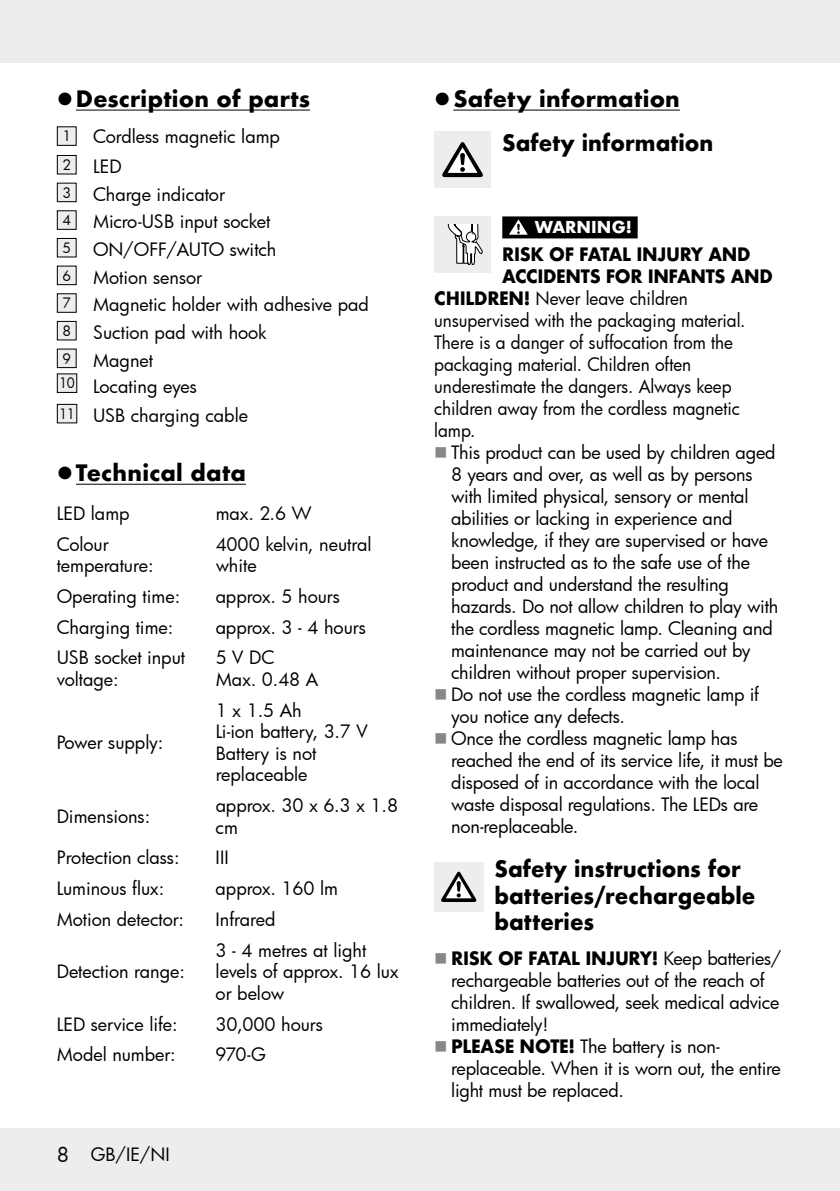
<style>
.page{position:relative;width:840px;height:1191px;background:#fff}
.page>*{position:absolute;margin:0;border:0;box-sizing:border-box;transform-origin:0 0}
.t1{font:700 22px/44px "Futura";letter-spacing:.005em;color:#000}
.t2{font:700 22px/26.4px "Futura";letter-spacing:.005em;color:#000;scale:.95 1}
.t3{font:20px "Futura";color:#000}
.t4{font:18px/21.6px "Futura";letter-spacing:-.01em;color:#000}
.t5{font:18px "Futura";letter-spacing:-.01em;color:#000;scale:.95 1}
.t6{font:700 18px "Futura";letter-spacing:-.02em;color:#000;scale:.95 1}
.t7{font:700 16px "Futura";color:#fff}
.s1{font-size:14px}
.s2{font-weight:700}
</style>
<div class="page">
<div style="left:0;top:0;width:839px;height:62px;background:#ededed"></div>
<div style="left:0;top:1128px;width:839px;height:63px;background:#ededed"></div>
<hr style="left:76px;top:110px;width:234px;height:1px;background:#000">
<hr style="left:76px;top:484px;width:170px;height:1px;background:#000">
<div style="left:57px;top:127px;width:19px;height:18px;background:#ededed"></div>
<div style="left:57px;top:126px;width:20px;height:20px;border:1px solid #000"></div>
<div style="left:57px;top:155px;width:19px;height:19px;background:#ededed"></div>
<div style="left:57px;top:155px;width:20px;height:19px;border:1px solid #000"></div>
<div style="left:57px;top:183px;width:19px;height:19px;background:#ededed"></div>
<div style="left:57px;top:183px;width:20px;height:19px;border:1px solid #000"></div>
<div style="left:57px;top:211px;width:19px;height:18px;background:#ededed"></div>
<div style="left:57px;top:210px;width:20px;height:20px;border:1px solid #000"></div>
<div style="left:57px;top:238px;width:19px;height:19px;background:#ededed"></div>
<div style="left:57px;top:238px;width:20px;height:19px;border:1px solid #000"></div>
<div style="left:57px;top:266px;width:19px;height:19px;background:#ededed"></div>
<div style="left:57px;top:266px;width:20px;height:19px;border:1px solid #000"></div>
<div style="left:57px;top:294px;width:19px;height:18px;background:#ededed"></div>
<div style="left:57px;top:293px;width:20px;height:20px;border:1px solid #000"></div>
<div style="left:57px;top:321px;width:19px;height:19px;background:#ededed"></div>
<div style="left:57px;top:321px;width:20px;height:19px;border:1px solid #000"></div>
<div style="left:57px;top:349px;width:19px;height:18px;background:#ededed"></div>
<div style="left:57px;top:348px;width:20px;height:20px;border:1px solid #000"></div>
<div style="left:57px;top:374px;width:20px;height:18px;background:#ededed"></div>
<div style="left:57px;top:373px;width:20px;height:20px;border:1px solid #000"></div>
<div style="left:57px;top:404px;width:20px;height:19px;background:#ededed"></div>
<div style="left:57px;top:404px;width:20px;height:19px;border:1px solid #000"></div>
<hr style="left:453px;top:110px;width:226px;height:1px;background:#000">
<div style="left:502px;top:216px;width:135px;height:22px;background:#000"></div>
<div style="left:434px;top:131px;width:56px;height:57px;background:#ededed"></div>
<svg style="left:442px;top:142px;width:40px;height:35px"></svg>
<div style="left:434px;top:216px;width:56px;height:57px;background:#ededed"></div>
<svg style="left:447px;top:225px;width:35px;height:40px"></svg>
<svg style="left:509px;top:219px;width:18px;height:16px"></svg>
<div style="left:434px;top:862px;width:49px;height:49px;background:#ededed"></div>
<svg style="left:441px;top:871px;width:35px;height:31px"></svg>
<p class="t1" style="left:76px;top:77px;width:235px">Description of parts</p>
<p class="t4" style="left:62px;top:122px;width:219px;line-height:29.6px"><span class="s1">1</span> Cordless magnetic lamp<br><sup>2</sup> LED</p>
<p class="t4" style="left:59px;top:180px;width:311px;line-height:27.4px"><sup>3</sup> Charge indicator<br><sup>4</sup> Micro-USB input socket<br><sup>5</sup> ON/OFF/AUTO switch<br><sup>6</sup> Motion sensor<br><sup>7</sup> Magnetic holder with adhesive pad<br><sup>8</sup> Suction pad with hook<br><sup>9</sup> Magnet<br><sup>10</sup> Locating eyes</p>
<p class="t4" style="left:59px;top:404px;width:190px"><sup>11</sup> USB charging cable</p>
<p class="t1" style="left:76px;top:451px;width:171px">Technical data</p>
<p class="t4" style="left:57px;top:502px;width:74px">LED lamp</p>
<p class="t4" style="left:215px;top:502px;width:97px">max. 2. 6 W</p>
<p class="t4" style="left:57px;top:533px;width:98px">Colour temperature:</p>
<p class="t4" style="left:215px;top:533px;width:157px">4000 kelvin, neutral white</p>
<p class="t4" style="left:57px;top:585px;width:125px">Operating time:</p>
<p class="t4" style="left:215px;top:585px;width:126px">approx. 5 hours</p>
<p class="t4" style="left:57px;top:616px;width:118px">Charging time:</p>
<p class="t4" style="left:215px;top:616px;width:152px">approx. 3 - 4 hours</p>
<p class="t4" style="left:57px;top:646px;width:130px">USB socket input voltage:</p>
<p class="t4" style="left:215px;top:646px;width:104px">5 V DC<br>Max. 0.48 A</p>
<p class="t4" style="left:57px;top:731px;width:108px">Power supply:</p>
<p class="t4" style="left:215px;top:699px;width:153px">1 x 1.5 Ah<br>Li-ion battery, 3. 7 V<br>Battery is not replaceable</p>
<p class="t4" style="left:57px;top:805px;width:95px">Dimensions:</p>
<p class="t4" style="left:215px;top:794px;width:184px">approx. 30 x 6.3 x 1. 8 cm</p>
<p class="t4" style="left:57px;top:846px;width:124px">Protection class:</p>
<p class="t4" style="left:215px;top:846px;width:15px">III</p>
<p class="t4" style="left:57px;top:877px;width:109px">Luminous flux:</p>
<p class="t4" style="left:215px;top:877px;width:124px">approx. 160 lm</p>
<p class="t4" style="left:57px;top:908px;width:129px">Motion detector:</p>
<p class="t4" style="left:215px;top:908px;width:61px">Infrared</p>
<p class="t4" style="left:57px;top:960px;width:130px">Detection range:</p>
<p class="t4" style="left:215px;top:938px;width:184px">3 - 4 metres at light levels of approx. 16 lux or below</p>
<p class="t4" style="left:57px;top:1012px;width:122px">LED service life:</p>
<p class="t4" style="left:215px;top:1012px;width:109px">30,000 hours</p>
<p class="t4" style="left:57px;top:1043px;width:120px">Model number:</p>
<p class="t4" style="left:215px;top:1043px;width:52px">970-G</p>
<p class="t3" style="left:57px;top:1140px;width:14px">8</p>
<p class="t4" style="left:91px;top:1143px;width:80px">GB/IE/NI</p>
<p class="t1" style="left:502px;top:77px;width:212px;text-indent:-49px">Safety information<br>Safety information</p>
<p class="t7" style="left:534px;top:215px;width:99px">WARNING!</p>
<p class="t6" style="left:502px;top:241px;width:262px">RISK OF FATAL INJURY AND</p>
<p class="t6" style="left:502px;top:263px;width:286px">ACCIDENTS FOR INFANTS AND</p>
<p class="t5" style="left:434px;top:286px;width:268px"><span class="s2">CHILDREN!</span> Never leave children</p>
<p class="t5" style="left:434px;top:308px;width:325px">unsupervised with the packaging material.</p>
<p class="t5" style="left:434px;top:330px;width:316px">There is a danger of suffocation from the</p>
<p class="t5" style="left:434px;top:352px;width:272px">packaging material. Children often</p>
<p class="t5" style="left:434px;top:374px;width:314px">underestimate the dangers. Always keep</p>
<p class="t5" style="left:434px;top:396px;width:323px">children away from the cordless magnetic</p>
<p class="t5" style="left:434px;top:418px;width:42px">lamp.</p>
<p class="t4" style="left:451px;top:441px;width:326px">This product can be used by children aged</p>
<p class="t4" style="left:451px;top:463px;width:303px">8 years and over, as well as by persons</p>
<p class="t4" style="left:451px;top:485px;width:298px">with limited physical, sensory or mental</p>
<p class="t4" style="left:451px;top:507px;width:283px">abilities or lacking in experience and</p>
<p class="t4" style="left:451px;top:529px;width:318px">knowledge, if they are supervised or have</p>
<p class="t4" style="left:451px;top:551px;width:300px">been instructed as to the safe use of the</p>
<p class="t4" style="left:451px;top:573px;width:279px">product and understand the resulting</p>
<p class="t4" style="left:451px;top:595px;width:328px">hazards. Do not allow children to play with</p>
<p class="t4" style="left:451px;top:617px;width:323px">the cordless magnetic lamp. Cleaning and</p>
<p class="t4" style="left:451px;top:639px;width:301px">maintenance may not be carried out by</p>
<p class="t4" style="left:451px;top:661px;width:268px">children without proper supervision.</p>
<p class="t4" style="left:451px;top:683px;width:309px">Do not use the cordless magnetic lamp if</p>
<p class="t4" style="left:451px;top:705px;width:172px">you notice any defects.</p>
<p class="t4" style="left:451px;top:727px;width:288px">Once the cordless magnetic lamp has</p>
<p class="t4" style="left:451px;top:749px;width:333px">reached the end of its service life, it must be</p>
<p class="t4" style="left:451px;top:771px;width:310px">disposed of in accordance with the local</p>
<p class="t4" style="left:451px;top:793px;width:308px">waste disposal regulations. The LEDs are</p>
<p class="t4" style="left:451px;top:815px;width:125px">non-replaceable.</p>
<p class="t2" style="left:494px;top:856px;width:276px">Safety instructions for batteries/rechargeable batteries</p>
<p class="t4" style="left:451px;top:947px;width:331px"><span class="s2">RISK OF FATAL INJURY!</span> Keep batteries/ rechargeable batteries out of the reach of children. If swallowed, seek medical advice immediately!<br><span class="s2">PLEASE NOTE!</span> The battery is non&shy;replaceable. When it is worn out, the entire light must be replaced.</p>
</div>
